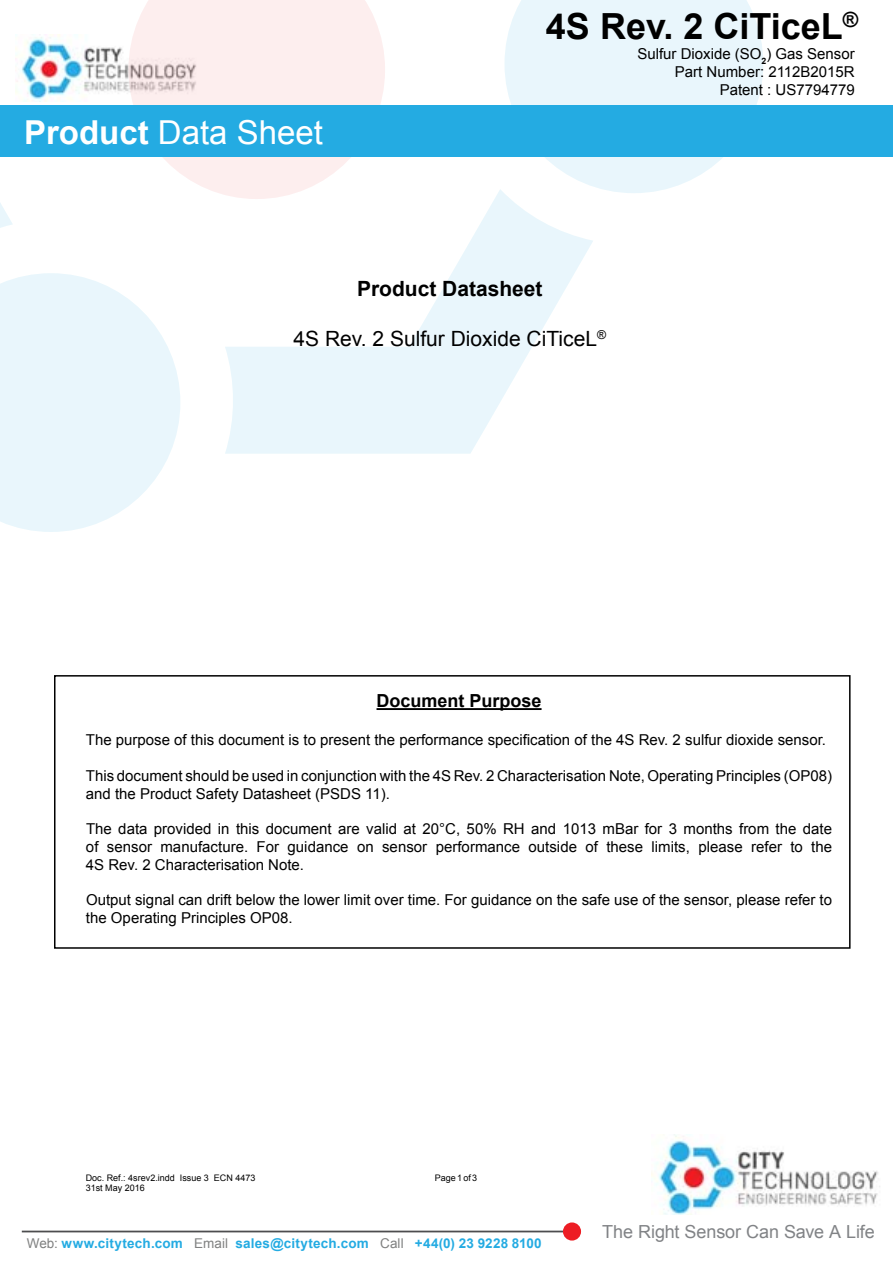
<style>
.page{position:relative;width:893px;height:1263px;background:#fff}
.page>*{position:absolute;margin:0;border:0;box-sizing:border-box;transform-origin:0 0}
.t1{font:700 36px "Arial";color:#000}
.t2{font:33px "Arial";color:#fff}
.t3{font:21px "Arial";color:#000}
.t4{font:700 21px "Arial";color:#000}
.t5{font:18px "Arial";letter-spacing:-.005em;color:#818386}
.t6{font:700 18px "Arial";color:#000}
.t7{font:15px/18px "Arial";color:#000}
.t8{font:700 13.5px "Arial";letter-spacing:.015em;color:#24abe2}
.t9{font:9px "Arial";color:#000}
.s1{font-weight:700}
.s2{font-weight:400;color:#808181}
</style>
<div class="page">
<img style="left:16px;top:35px;width:112px;height:66px">
<svg style="left:225px;top:189px;width:368px;height:265px"></svg>
<svg style="left:0;top:105px;width:13px;height:123px"></svg>
<svg style="left:0;top:273px;width:180px;height:259px;fill:#e9f6fc"></svg>
<svg style="left:504px;top:0;width:259px;height:193px;fill:#e9f6fc"></svg>
<svg style="left:128px;top:0;width:257px;height:199px;fill:#fdeeee"></svg>
<div style="left:0;top:106px;width:893px;height:51px;background:#24abe2"></div>
<hr style="left:22px;top:1230px;width:553px;height:2px;background:#4d4d4f">
<div style="left:563px;top:1222px;width:18px;height:18px;background:#ed1d24;border-radius:50%"></div>
<img style="left:651px;top:1135px;width:229px;height:79px">
<hr style="left:376px;top:708px;width:166px;height:2px;background:#000">
<div style="left:54px;top:675px;width:796px;height:274px;border:2px solid #000"></div>
<h2 class="t2" style="left:24px;top:111px;width:300px"><span class="s1">Product</span> Data Sheet</h2>
<h1 class="t1" style="left:546px;top:3px;width:314px">4S Rev. 2 CiTiceL<sup>®</sup></h1>
<p class="t7" style="left:637px;top:45px;width:219px;text-align:right">Sulfur Dioxide (SO<sub>2</sub>) Gas Sensor<br>Part Number: 2112B2015R<br>Patent : US7794779</p>
<h3 class="t4" style="left:357px;top:274px;width:187px">Product Datasheet</h3>
<h3 class="t3" style="left:294px;top:325px;width:314px">4S Rev. 2 Sulfur Dioxide CiTiceL<sup>®</sup></h3>
<p class="t6" style="left:376px;top:689px;width:167px">Document Purpose</p>
<p class="t7" style="left:86px;top:731px;width:742px">The purpose of this document is to present the performance specification of the 4S Rev. 2 sulfur dioxide sensor.</p>
<p class="t7" style="left:86px;top:767px;width:748px">This document should be used in conjunction with the 4S Rev. 2 Characterisation Note, Operating Principles (OP08) and the Product Safety Datasheet (PSDS 11).</p>
<p class="t7" style="left:86px;top:820px;width:748px;text-align:justify">The data provided in this document are valid at 20°C, 50% RH and 1013 mBar for 3 months from the date of sensor manufacture. For guidance on sensor performance outside of these limits, please refer to the 4S Rev. 2 Characterisation Note.</p>
<p class="t7" style="left:86px;top:891px;width:748px">Output signal can drift below the lower limit over time. For guidance on the safe use of the sensor, please refer to the Operating Principles OP08.</p>
<p class="t9" style="left:86px;top:1171px;width:171px">Doc. Ref.: 4srev2.indd Issue 3 ECN 4473</p>
<p class="t9" style="left:435px;top:1171px;width:44px">Page 1 of 3</p>
<p class="t9" style="left:86px;top:1182px;width:61px">31st May 2016</p>
<p class="t8" style="left:27px;top:1234px;width:516px"><span class="s2">Web:</span> www.citytech.com <span class="s2">Email</span> sales@citytech.com <span class="s2">Call</span> +44(0) 23 9228 8100</p>
<p class="t5" style="left:602px;top:1220px;width:274px">The Right Sensor Can Save A Life</p>
</div>
